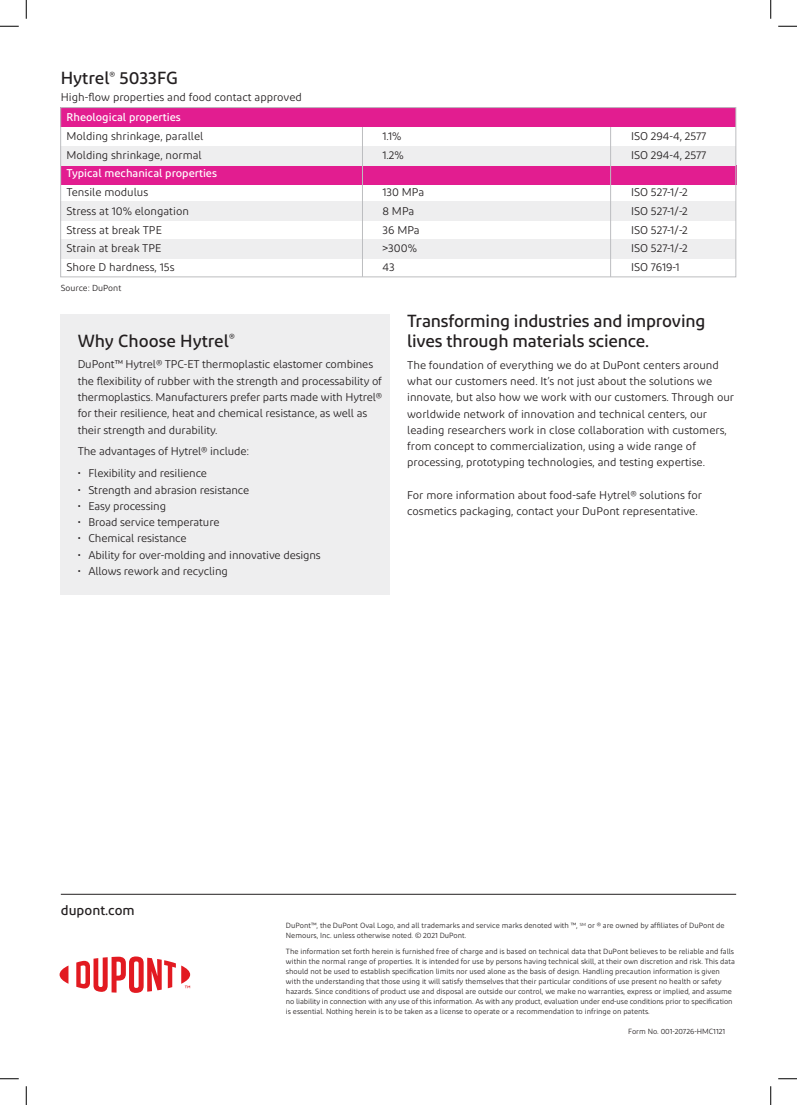
<style>
.page{position:relative;width:797px;height:1105px;background:#fff}
.page>*{position:absolute;margin:0;border:0;box-sizing:border-box;transform-origin:0 0}
.t1{font:500 17.5px/20px "Diodrum";letter-spacing:-.01em;color:#231f20}
.t2{font:500 13.75px "Diodrum";color:#231f20}
.t3{font:11.25px/16.2px "Diodrum";letter-spacing:-.005em;color:#231f20}
.t4{font:500 11.25px "Diodrum";color:#fff}
.t5{font:8.75px "Diodrum";color:#231f20}
.t6{font:7.5px/10px "Diodrum";color:#231f20}
</style>
<div class="page">
<div style="left:61px;top:166px;width:675px;height:19px;background:#e21d90"></div>
<svg style="left:60px;top:966px;width:8px;height:18px"></svg>
<svg style="left:76px;top:956px;width:114px;height:37px"></svg>
<hr style="left:61px;top:894px;width:675px;height:1px;background:#231f20">
<div style="left:61px;top:314px;width:329px;height:280px;background:#eeeeef"></div>
<div style="left:61px;top:107px;width:675px;height:20px;background:#e21d90"></div>
<div style="left:61px;top:146px;width:675px;height:20px;background:#eeeeef"></div>
<div style="left:61px;top:201px;width:675px;height:20px;background:#eeeeef"></div>
<div style="left:61px;top:240px;width:675px;height:19px;background:#eeeeef"></div>
<hr style="left:362px;top:127px;width:1px;height:150px;background:#bcbdc0">
<hr style="left:610px;top:127px;width:1px;height:150px;background:#bcbdc0">
<div style="left:60px;top:107px;width:676px;height:170px;border:1px solid #bcbdc0"></div>
<svg style="left:0;top:25px;width:19px;height:2px"></svg>
<svg style="left:778px;top:25px;width:19px;height:2px"></svg>
<svg style="left:0;top:1078px;width:19px;height:1px"></svg>
<svg style="left:778px;top:1078px;width:19px;height:1px"></svg>
<svg style="left:25px;top:0;width:2px;height:19px"></svg>
<svg style="left:25px;top:1086px;width:2px;height:19px"></svg>
<svg style="left:770px;top:0;width:1px;height:19px"></svg>
<svg style="left:770px;top:1086px;width:1px;height:19px"></svg>
<p class="t1" style="left:61px;top:68px;width:118px">Hytrel<sup>®</sup> 5033FG</p>
<p class="t3" style="left:61px;top:88px;width:243px">High-flow properties and food contact approved</p>
<p class="t4" style="left:66px;top:110px;width:116px">Rheological properties</p>
<p class="t3" style="left:66px;top:128px;width:138px">Molding shrinkage, parallel</p>
<p class="t3" style="left:66px;top:146px;width:137px">Molding shrinkage, normal</p>
<p class="t4" style="left:66px;top:166px;width:152px">Typical mechanical properties</p>
<p class="t3" style="left:66px;top:184px;width:83px">Tensile modulus</p>
<p class="t3" style="left:66px;top:203px;width:124px">Stress at 10% elongation</p>
<p class="t3" style="left:66px;top:221px;width:97px">Stress at break TPE</p>
<p class="t3" style="left:66px;top:240px;width:97px">Strain at break TPE</p>
<p class="t3" style="left:66px;top:259px;width:110px">Shore D hardness, 15s</p>
<p class="t5" style="left:61px;top:282px;width:62px">Source: DuPont</p>
<p class="t3" style="left:382px;top:128px;width:20px">1.1%</p>
<p class="t3" style="left:382px;top:146px;width:23px">1.2%</p>
<p class="t3" style="left:382px;top:184px;width:43px">130 MPa</p>
<p class="t3" style="left:382px;top:203px;width:33px">8 MPa</p>
<p class="t3" style="left:382px;top:221px;width:39px">36 MPa</p>
<p class="t3" style="left:382px;top:240px;width:36px">&gt;300%</p>
<p class="t3" style="left:382px;top:259px;width:14px">43</p>
<p class="t3" style="left:631px;top:128px;width:77px">ISO 294-4, 2577</p>
<p class="t3" style="left:631px;top:146px;width:77px">ISO 294-4, 2577</p>
<p class="t3" style="left:631px;top:184px;width:58px">ISO 527-1/-2</p>
<p class="t3" style="left:631px;top:203px;width:58px">ISO 527-1/-2</p>
<p class="t3" style="left:631px;top:221px;width:58px">ISO 527-1/-2</p>
<p class="t3" style="left:631px;top:240px;width:58px">ISO 527-1/-2</p>
<p class="t3" style="left:631px;top:259px;width:50px">ISO 7619-1</p>
<p class="t1" style="left:78px;top:330px;width:158px">Why Choose Hytrel<sup>®</sup></p>
<p class="t3" style="left:78px;top:356px;width:306px">DuPont™ Hytrel® TPC-ET thermoplastic elastomer combines the flexibility of rubber with the strength and processability of thermoplastics. Manufacturers prefer parts made with Hytrel® for their resilience, heat and chemical resistance, as well as their strength and durability.</p>
<p class="t3" style="left:78px;top:443px;width:173px">The advantages of Hytrel® include:</p>
<p class="t3" style="left:78px;top:465px;width:131px">• Flexibility and resilience</p>
<p class="t3" style="left:78px;top:481px;width:173px">• Strength and abrasion resistance</p>
<p class="t3" style="left:78px;top:497px;width:90px">• Easy processing</p>
<p class="t3" style="left:78px;top:514px;width:143px">• Broad service temperature</p>
<p class="t3" style="left:78px;top:530px;width:110px">• Chemical resistance</p>
<p class="t3" style="left:78px;top:546px;width:245px">• Ability for over-molding and innovative designs</p>
<p class="t3" style="left:78px;top:562px;width:152px">• Allows rework and recycling</p>
<p class="t1" style="left:407px;top:310px;width:300px">Transforming industries and improving lives through materials science.</p>
<p class="t3" style="left:407px;top:357px;width:328px">The foundation of everything we do at DuPont centers around what our customers need. It’s not just about the solutions we innovate, but also how we work with our customers. Through our worldwide network of innovation and technical centers, our leading researchers work in close collaboration with customers, from concept to commercialization, using a wide range of processing, prototyping technologies, and testing expertise.</p>
<p class="t3" style="left:407px;top:487px;width:296px">For more information about food-safe Hytrel® solutions for cosmetics packaging, contact your DuPont representative.</p>
<p class="t2" style="left:61px;top:901px;width:75px">dupont.com</p>
<p class="t6" style="left:286px;top:920px;width:440px">DuPont™, the DuPont Oval Logo, and all trademarks and service marks denoted with ™, <sup>SM</sup> or ® are owned by affiliates of DuPont de<br>Nemours, Inc. unless otherwise noted. © 2021 DuPont.</p>
<p class="t6" style="left:286px;top:946px;width:450px">The information set forth herein is furnished free of charge and is based on technical data that DuPont believes to be reliable and falls within the normal range of properties. It is intended for use by persons having technical skill, at their own discretion and risk. This data should not be used to establish specification limits nor used alone as the basis of design. Handling precaution information is given with the understanding that those using it will satisfy themselves that their particular conditions of use present no health or safety hazards. Since conditions of product use and disposal are outside our control, we make no warranties, express or implied, and assume no liability in connection with any use of this information. As with any product, evaluation under end-use conditions prior to specification is essential. Nothing herein is to be taken as a license to operate or a recommendation to infringe on patents.</p>
<p class="t6" style="left:628px;top:1026px;width:98px">Form No. 001-20726-HMC1121</p>
</div>
